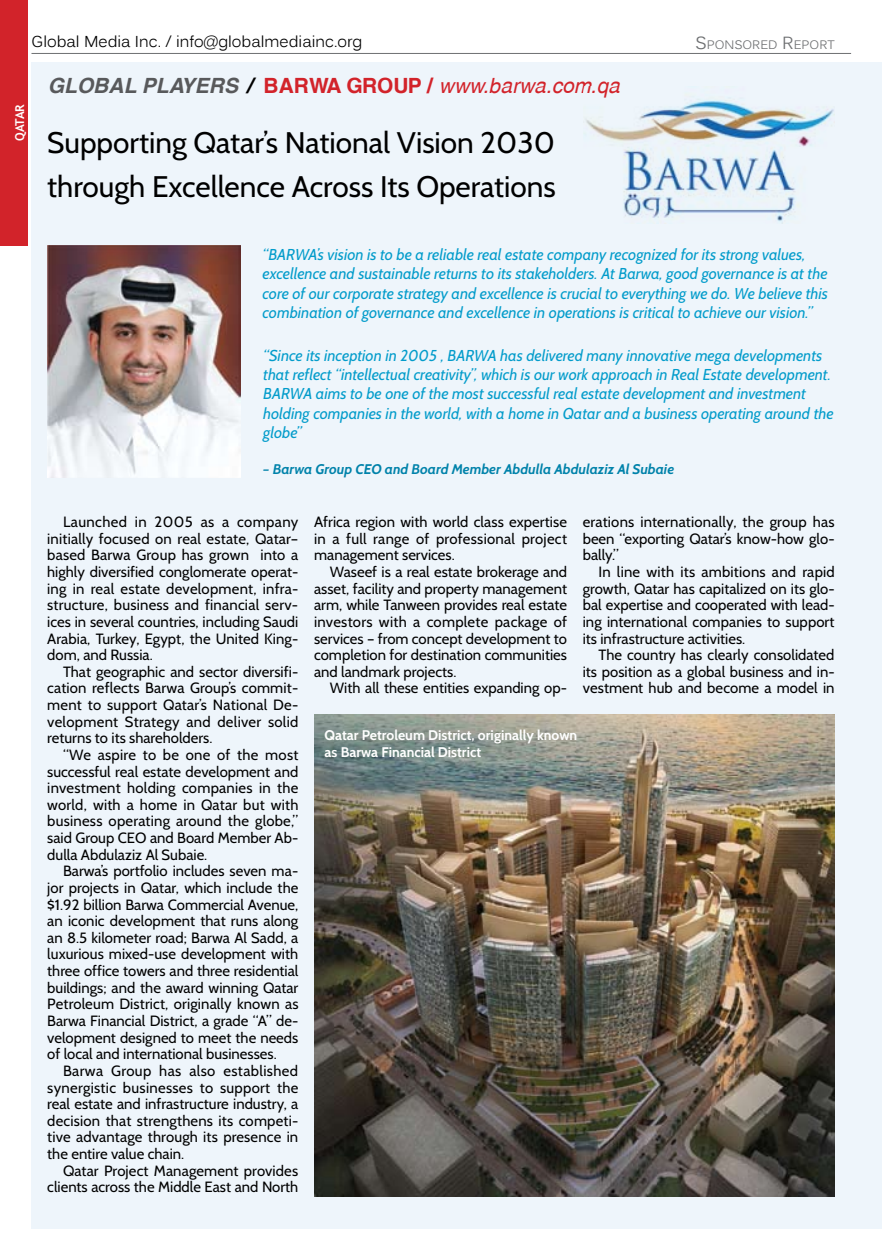
<style>
.page{position:relative;width:882px;height:1260px;background:#fff}
.page>*{position:absolute;margin:0;border:0;box-sizing:border-box;transform-origin:0 0}
.t1{font:29.75px/43.8px "Cabin";color:#000}
.t2{font:italic 21px "Swansea";color:#d2232a}
.t3{font:italic 15.75px/19.2px "Cabin";color:#039ccb}
.t4{font:15.75px "Kalinga";color:#000}
.t5{font:14.88px/16.6px "Cabin";color:#000;text-align:justify}
.t6{font:700 14px/17.5px "Cabin";color:#fff}
.t7{font:italic 700 14px "Cabin";color:#0082aa}
.t8{font:12.25px "Kalinga";color:#6d6f71}
.t9{font:700 12.25px "Trebuchet MS";color:#fff}
.s1{font-size:17.5px}
.s2{font-weight:700;color:#58595b}
.s3{font-weight:700;color:#000}
.s4{font-weight:700;font-style:normal}
</style>
<div class="page">
<div style="left:0;top:0;width:28px;height:245px;background:#d2232a"></div>
<hr style="left:32px;top:53px;width:819px;height:1px;background:#6d6f71">
<div style="left:32px;top:62px;width:850px;height:1166px;background:#eef5fb"></div>
<img style="left:47px;top:245px;width:193px;height:233px">
<img style="left:315px;top:715px;width:520px;height:481px">
<img style="left:585px;top:94px;width:250px;height:129px">
<p class="t4" style="left:32px;top:32px;width:332px">Global Media Inc. / info@globalmediainc.org</p>
<p class="t8" style="left:695px;top:37px;width:141px"><span class="s1">S</span>PONSORED <span class="s1">R</span>EPORT</p>
<p class="t9" style="left:12px;top:141px;width:39px;rotate:-90deg">QATAR</p>
<h2 class="t2" style="left:48px;top:73px;width:573px"><span class="s2">GLOBAL PLAYERS</span> <span class="s3">/</span> <span class="s4">BARWA GROUP /</span> www.barwa.com.qa</h2>
<h1 class="t1" style="left:47px;top:120px;width:510px">Supporting Qatar’s National Vision 2030 through Excellence Across Its Operations</h1>
<p class="t3" style="left:262px;top:245px;width:567px">“BARWA’s vision is to be a reliable real estate company recognized for its strong values, excellence and sustainable returns to its stakeholders. At Barwa, good governance is at the core of our corporate strategy and excellence is crucial to everything we do. We believe this combination of governance and excellence in operations is critical to achieve our vision.”</p>
<p class="t3" style="left:263px;top:346px;width:572px">“Since its inception in 2005 , BARWA has delivered many innovative mega developments that reflect “intellectual creativity”, which is our work approach in Real Estate development.<br>BARWA aims to be one of the most successful real estate development and investment holding companies in the world, with a home in Qatar and a business operating around the globe”</p>
<p class="t7" style="left:263px;top:461px;width:413px">– Barwa Group CEO and Board Member Abdulla Abdulaziz Al Subaie</p>
<p class="t5" style="left:314px;top:513px;width:254px">Africa region with world class expertise in a full range of professional project management services.</p>
<p class="t5" style="left:314px;top:563px;width:254px;text-indent:16px">Waseef is a real estate brokerage and asset, facility and property management arm, while Tanween provides real estate investors with a complete package of services – from concept development to completion for destination communities and landmark projects.</p>
<p class="t5" style="left:330px;top:680px;width:239px">With all these entities expanding op-</p>
<p class="t5" style="left:47px;top:513px;width:253px;text-indent:16px">Launched in 2005 as a company initially focused on real estate, Qatar– based Barwa Group has grown into a highly diversified conglomerate operat&shy;ing in real estate development, infra&shy;structure, business and financial serv&shy;ices in several countries, including Saudi Arabia, Turkey, Egypt, the United King&shy;dom, and Russia.</p>
<p class="t5" style="left:47px;top:663px;width:253px;text-indent:16px">That geographic and sector diversifi&shy;cation reflects Barwa Group’s commit&shy;ment to support Qatar’s National De&shy;velopment Strategy and deliver solid returns to its shareholders.</p>
<p class="t5" style="left:47px;top:746px;width:253px;text-indent:16px">“We aspire to be one of the most successful real estate development and investment holding companies in the world, with a home in Qatar but with business operating around the globe,” said Group CEO and Board Member Ab&shy;dulla Abdulaziz Al Subaie.</p>
<p class="t5" style="left:47px;top:863px;width:253px;text-indent:16px">Barwa’s portfolio includes seven ma&shy;jor projects in Qatar, which include the $1.92 billion Barwa Commercial Avenue, an iconic development that runs along an 8.5 kilometer road; Barwa Al Sadd, a luxurious mixed-use development with three office towers and three residential buildings; and the award winning Qatar Petroleum District, originally known as Barwa Financial District, a grade “A” de&shy;velopment designed to meet the needs of local and international businesses.</p>
<p class="t5" style="left:47px;top:1062px;width:253px;text-indent:16px">Barwa Group has also established synergistic businesses to support the real estate and infrastructure industry, a decision that strengthens its competi&shy;tive advantage through its presence in the entire value chain.</p>
<p class="t5" style="left:47px;top:1162px;width:253px;text-align:right">Qatar Project Management provides clients across the Middle East and North</p>
<p class="t5" style="left:583px;top:514px;width:253px">erations internationally, the group has been “exporting Qatar’s know-how glo&shy;bally.”</p>
<p class="t5" style="left:583px;top:563px;width:254px;text-indent:16px">In line with its ambitions and rapid growth, Qatar has capitalized on its glo&shy;bal expertise and cooperated with lead&shy;ing international companies to support its infrastructure activities.</p>
<p class="t5" style="left:583px;top:647px;width:254px;text-indent:16px">The country has clearly consolidated its position as a global business and in&shy;vestment hub and become a model in</p>
<p class="t6" style="left:325px;top:726px;width:254px">Qatar Petroleum District, originally known as Barwa Financial District</p>
</div>
